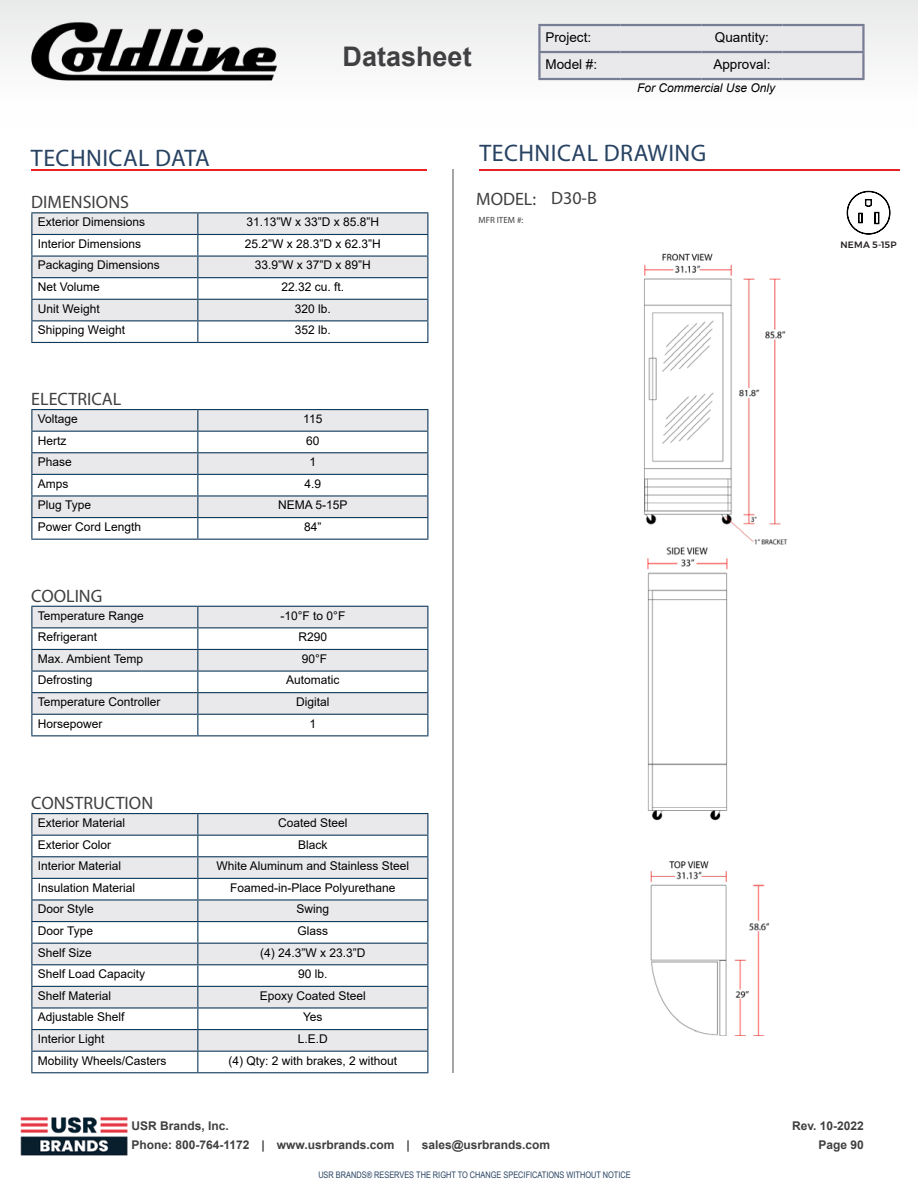
<style>
.page{position:relative;width:918px;height:1188px;background:#fff}
.page>*{position:absolute;margin:0;border:0;box-sizing:border-box;transform-origin:0 0}
.t1{font:700 27px "Arial";color:#404042}
.t2{font:24px "Myriad Pro";letter-spacing:.02em;color:#274262}
.t3{font:18px "Myriad Pro";color:#404042}
.t4{font:13.5px "Arial";color:#000}
.t5{font:12px "Arial";color:#000}
.t6{font:700 12px/19.5px "Arial";color:#404042}
.t7{font:italic 12px "Arial";color:#000}
.t8{font:500 9.15px "Montserrat";letter-spacing:.015em;color:#231f20}
.t9{font:9px "Arial Narrow";color:#274262}
.t10{font:9px "Myriad Pro";color:#404042}
</style>
<div class="page">
<hr style="left:31px;top:169px;width:396px;height:2px;background:#ed2023">
<hr style="left:479px;top:169px;width:420px;height:2px;background:#e42225">
<hr style="left:452px;top:169px;width:2px;height:904px;background:#a7a5a5">
<img style="left:20px;top:1116px;width:108px;height:40px">
<svg style="left:847px;top:191px;width:43px;height:43px"></svg>
<hr style="left:31px;top:409px;width:167px;height:1px;background:#113a5b">
<hr style="left:198px;top:409px;width:230px;height:1px;background:#113a5b">
<svg style="left:31px;top:410px;width:397px;height:129px"></svg>
<hr style="left:31px;top:539px;width:167px;height:1px;background:#113a5b">
<hr style="left:198px;top:539px;width:230px;height:1px;background:#113a5b">
<hr style="left:31px;top:212px;width:167px;height:1px;background:#113a5b">
<hr style="left:198px;top:212px;width:230px;height:1px;background:#113a5b">
<svg style="left:31px;top:213px;width:397px;height:129px"></svg>
<hr style="left:31px;top:342px;width:167px;height:1px;background:#113a5b">
<hr style="left:198px;top:342px;width:230px;height:1px;background:#113a5b">
<svg style="left:31px;top:606px;width:397px;height:129px"></svg>
<hr style="left:31px;top:735px;width:167px;height:1px;background:#113a5b">
<hr style="left:198px;top:735px;width:230px;height:1px;background:#113a5b">
<svg style="left:32px;top:814px;width:395px;height:237px;fill:#e9e9ec"></svg>
<hr style="left:31px;top:813px;width:167px;height:1px;background:#113a5b">
<hr style="left:198px;top:813px;width:230px;height:1px;background:#113a5b">
<hr style="left:31px;top:835px;width:167px;height:1px;background:#113a5b">
<hr style="left:198px;top:835px;width:230px;height:1px;background:#113a5b">
<hr style="left:31px;top:856px;width:167px;height:1px;background:#113a5b">
<hr style="left:198px;top:856px;width:230px;height:1px;background:#113a5b">
<hr style="left:31px;top:878px;width:167px;height:1px;background:#113a5b">
<hr style="left:198px;top:878px;width:230px;height:1px;background:#113a5b">
<hr style="left:31px;top:899px;width:167px;height:2px;background:#113a5b">
<hr style="left:198px;top:899px;width:230px;height:2px;background:#113a5b">
<hr style="left:31px;top:921px;width:167px;height:1px;background:#113a5b">
<hr style="left:198px;top:921px;width:230px;height:1px;background:#113a5b">
<hr style="left:31px;top:943px;width:167px;height:1px;background:#113a5b">
<hr style="left:198px;top:943px;width:230px;height:1px;background:#113a5b">
<hr style="left:31px;top:964px;width:167px;height:1px;background:#113a5b">
<hr style="left:198px;top:964px;width:230px;height:1px;background:#113a5b">
<hr style="left:31px;top:986px;width:167px;height:1px;background:#113a5b">
<hr style="left:198px;top:986px;width:230px;height:1px;background:#113a5b">
<hr style="left:31px;top:1007px;width:167px;height:2px;background:#113a5b">
<hr style="left:198px;top:1007px;width:230px;height:2px;background:#113a5b">
<hr style="left:31px;top:1029px;width:167px;height:1px;background:#113a5b">
<hr style="left:198px;top:1029px;width:230px;height:1px;background:#113a5b">
<hr style="left:31px;top:1051px;width:167px;height:1px;background:#113a5b">
<svg style="left:31px;top:814px;width:1px;height:258px"></svg>
<hr style="left:198px;top:1051px;width:230px;height:1px;background:#113a5b">
<svg style="left:197px;top:814px;width:1px;height:258px"></svg>
<svg style="left:427px;top:814px;width:1px;height:258px"></svg>
<hr style="left:31px;top:1072px;width:167px;height:1px;background:#113a5b">
<hr style="left:198px;top:1072px;width:230px;height:1px;background:#113a5b">
<img style="left:644px;top:253px;width:144px;height:783px">
<div style="left:0;top:0;width:918px;height:127px;background:linear-gradient(to right,#f6f6f6,#f6f6f6)"></div>
<svg style="left:541px;top:26px;width:321px;height:52px;background:#e7e7eb"></svg>
<hr style="left:538px;top:24px;width:82px;height:2px;background:#777d95">
<hr style="left:538px;top:26px;width:3px;height:25px;background:#777d95">
<hr style="left:620px;top:24px;width:81px;height:2px;background:#777d95">
<hr style="left:701px;top:24px;width:81px;height:2px;background:#777d95">
<hr style="left:782px;top:24px;width:83px;height:2px;background:#777d95">
<hr style="left:862px;top:26px;width:3px;height:25px;background:#777d95">
<hr style="left:538px;top:51px;width:82px;height:2px;background:#777d95">
<hr style="left:538px;top:53px;width:3px;height:25px;background:#777d95">
<hr style="left:620px;top:51px;width:81px;height:2px;background:#777d95">
<hr style="left:701px;top:51px;width:81px;height:2px;background:#777d95">
<hr style="left:782px;top:51px;width:83px;height:2px;background:#777d95">
<hr style="left:862px;top:53px;width:3px;height:25px;background:#777d95">
<hr style="left:538px;top:78px;width:82px;height:2px;background:#777d95">
<hr style="left:620px;top:78px;width:81px;height:2px;background:#777d95">
<hr style="left:701px;top:78px;width:81px;height:2px;background:#777d95">
<hr style="left:782px;top:78px;width:83px;height:2px;background:#777d95">
<img style="left:31px;top:23px;width:245px;height:58px">
<h1 class="t1" style="left:343px;top:38px;width:131px">Datasheet</h1>
<p class="t4" style="left:545px;top:28px;width:47px">Project:</p>
<p class="t4" style="left:715px;top:28px;width:56px">Quantity:</p>
<p class="t4" style="left:545px;top:55px;width:53px">Model #:</p>
<p class="t4" style="left:713px;top:55px;width:59px">Approval:</p>
<p class="t7" style="left:637px;top:80px;width:140px">For Commercial Use Only</p>
<h2 class="t2" style="left:31px;top:144px;width:181px">TECHNICAL DATA</h2>
<h2 class="t2" style="left:479px;top:138px;width:228px">TECHNICAL DRAWING</h2>
<h3 class="t3" style="left:476px;top:188px;width:61px">MODEL:</h3>
<p class="t10" style="left:478px;top:215px;width:46px">MFR ITEM #:</p>
<h3 class="t3" style="left:551px;top:186px;width:47px">D30-B</h3>
<h3 class="t3" style="left:31px;top:191px;width:99px">DIMENSIONS</h3>
<p class="t5" style="left:38px;top:214px;width:109px">Exterior Dimensions</p>
<p class="t5" style="left:247px;top:214px;width:134px">31.13”W x 33”D x 85.8”H</p>
<p class="t5" style="left:38px;top:235px;width:105px">Interior Dimensions</p>
<p class="t5" style="left:245px;top:235px;width:138px">25.2”W x 28.3”D x 62.3”H</p>
<p class="t5" style="left:38px;top:257px;width:124px">Packaging Dimensions</p>
<p class="t5" style="left:255px;top:257px;width:118px">33.9”W x 37”D x 89”H</p>
<p class="t5" style="left:38px;top:279px;width:64px">Net Volume</p>
<p class="t5" style="left:282px;top:279px;width:64px">22.32 cu. ft.</p>
<p class="t5" style="left:38px;top:300px;width:63px">Unit Weight</p>
<p class="t5" style="left:295px;top:300px;width:38px">320 lb.</p>
<p class="t5" style="left:38px;top:322px;width:89px">Shipping Weight</p>
<p class="t5" style="left:295px;top:322px;width:38px">352 lb.</p>
<h3 class="t3" style="left:31px;top:388px;width:92px">ELECTRICAL</h3>
<p class="t5" style="left:38px;top:411px;width:42px">Voltage</p>
<p class="t5" style="left:303px;top:411px;width:21px">115</p>
<p class="t5" style="left:38px;top:432px;width:30px">Hertz</p>
<p class="t5" style="left:306px;top:432px;width:15px">60</p>
<p class="t5" style="left:38px;top:454px;width:36px">Phase</p>
<p class="t5" style="left:310px;top:454px;width:8px">1</p>
<p class="t5" style="left:38px;top:475px;width:32px">Amps</p>
<p class="t5" style="left:305px;top:475px;width:18px">4.9</p>
<p class="t5" style="left:38px;top:497px;width:55px">Plug Type</p>
<p class="t5" style="left:278px;top:497px;width:71px">NEMA 5-15P</p>
<p class="t5" style="left:38px;top:519px;width:105px">Power Cord Length</p>
<p class="t5" style="left:304px;top:519px;width:19px">84”</p>
<h3 class="t3" style="left:31px;top:584px;width:73px">COOLING</h3>
<p class="t5" style="left:38px;top:607px;width:108px">Temperature Range</p>
<p class="t5" style="left:280px;top:607px;width:66px">-10°F to 0°F</p>
<p class="t5" style="left:38px;top:629px;width:61px">Refrigerant</p>
<p class="t5" style="left:299px;top:629px;width:30px">R290</p>
<p class="t5" style="left:38px;top:650px;width:107px">Max. Ambient Temp</p>
<p class="t5" style="left:302px;top:650px;width:27px">90°F</p>
<p class="t5" style="left:38px;top:672px;width:56px">Defrosting</p>
<p class="t5" style="left:286px;top:672px;width:55px">Automatic</p>
<p class="t5" style="left:38px;top:694px;width:124px">Temperature Controller</p>
<p class="t5" style="left:296px;top:694px;width:35px">Digital</p>
<p class="t5" style="left:38px;top:715px;width:66px">Horsepower</p>
<p class="t5" style="left:310px;top:715px;width:8px">1</p>
<h3 class="t3" style="left:31px;top:792px;width:123px">CONSTRUCTION</h3>
<p class="t5" style="left:38px;top:815px;width:89px">Exterior Material</p>
<p class="t5" style="left:278px;top:815px;width:71px">Coated Steel</p>
<p class="t5" style="left:38px;top:836px;width:75px">Exterior Color</p>
<p class="t5" style="left:298px;top:836px;width:31px">Black</p>
<p class="t5" style="left:38px;top:858px;width:85px">Interior Material</p>
<p class="t5" style="left:216px;top:858px;width:194px">White Aluminum and Stainless Steel</p>
<p class="t5" style="left:38px;top:879px;width:99px">Insulation Material</p>
<p class="t5" style="left:230px;top:879px;width:167px">Foamed-in-Place Polyurethane</p>
<p class="t5" style="left:38px;top:901px;width:58px">Door Style</p>
<p class="t5" style="left:297px;top:901px;width:34px">Swing</p>
<p class="t5" style="left:38px;top:923px;width:57px">Door Type</p>
<p class="t5" style="left:298px;top:923px;width:32px">Glass</p>
<p class="t5" style="left:38px;top:944px;width:56px">Shelf Size</p>
<p class="t5" style="left:260px;top:944px;width:107px">(4) 24.3”W x 23.3”D</p>
<p class="t5" style="left:38px;top:966px;width:109px">Shelf Load Capacity</p>
<p class="t5" style="left:298px;top:966px;width:31px">90 lb.</p>
<p class="t5" style="left:38px;top:987px;width:75px">Shelf Material</p>
<p class="t5" style="left:260px;top:987px;width:108px">Epoxy Coated Steel</p>
<p class="t5" style="left:38px;top:1009px;width:88px">Adjustable Shelf</p>
<p class="t5" style="left:303px;top:1009px;width:21px">Yes</p>
<p class="t5" style="left:38px;top:1031px;width:68px">Interior Light</p>
<p class="t5" style="left:298px;top:1031px;width:32px">L.E.D</p>
<p class="t5" style="left:38px;top:1052px;width:130px">Mobility Wheels/Casters</p>
<p class="t5" style="left:228px;top:1052px;width:170px">(4) Qty: 2 with brakes, 2 without</p>
<p class="t8" style="left:841px;top:237px;width:58px">NEMA 5-15P</p>
<p class="t6" style="left:131px;top:1116px;width:420px">USR Brands, Inc.<br>Phone: 800-764-1172 | www.usrbrands.com | sales@usrbrands.com</p>
<p class="t6" style="left:792px;top:1116px;width:73px;text-align:right">Rev. 10-2022<br>Page 90</p>
<p class="t9" style="left:318px;top:1168px;width:314px">USR BRANDS® RESERVES THE RIGHT TO CHANGE SPECIFICATIONS WITHOUT NOTICE</p>
</div>
